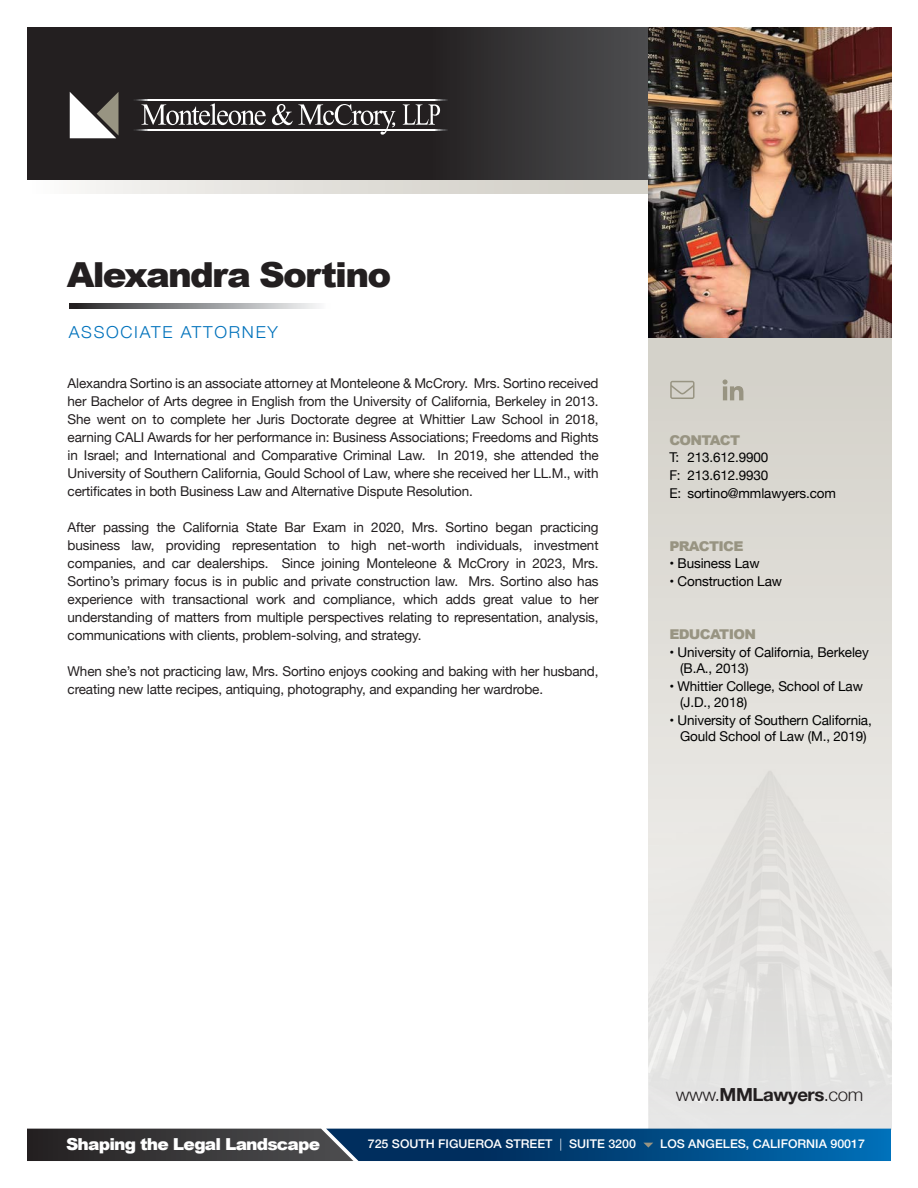
<style>
.page{position:relative;width:918px;height:1188px;background:#fff}
.page>*{position:absolute;margin:0;border:0;box-sizing:border-box;transform-origin:0 0}
.t1{font:900 34.5px "Arial";letter-spacing:-.05em;color:#231f20;scale:1.04 1}
.t2{font:700 18px "Helvetica Neue";letter-spacing:-.025em;color:#231f20;scale:1.04 1}
.t3{font:900 16.5px "Arial";letter-spacing:-.05em;color:#fff;scale:1.04 1}
.t4{font:300 16.5px "Helvetica Neue";letter-spacing:.1em;color:#0072bc;scale:1.04 1}
.t5{font:13.5px/18px "Helvetica Neue";letter-spacing:-.01em;color:#231f20;text-align:justify}
.t6{font:13.5px/16.2px "Helvetica Neue";letter-spacing:-.01em;color:#010101}
.t7{font:900 13.5px "Arial";letter-spacing:-.05em;color:#989482;scale:1.04 1}
.t8{font:500 12px "Helvetica Neue";color:#fff;scale:1.04 1}
.s1{font-weight:300}
</style>
<div class="page">
<div style="left:648px;top:27px;width:243px;height:1134px;background:#dcdad3"></div>
<img style="left:648px;top:747px;width:243px;height:382px">
<svg style="left:27px;top:27px;width:621px;height:154px;background:#2e2b2c"></svg>
<svg style="left:79px;top:181px;width:569px;height:12px;background:#e0ded9"></svg>
<svg style="left:70px;top:92px;width:49px;height:46px"></svg>
<svg style="left:142px;top:103px;width:124px;height:22px"></svg>
<svg style="left:272px;top:104px;width:123px;height:31px;background:#545151"></svg>
<svg style="left:403px;top:104px;width:37px;height:21px"></svg>
<svg style="left:131px;top:99px;width:317px;height:1px"></svg>
<svg style="left:131px;top:129px;width:317px;height:1px"></svg>
<img style="left:648px;top:27px;width:243px;height:311px">
<svg style="left:670px;top:381px;width:25px;height:18px"></svg>
<svg style="left:723px;top:379px;width:20px;height:21px"></svg>
<svg style="left:69px;top:303px;width:250px;height:5px"></svg>
<svg style="left:27px;top:1129px;width:864px;height:32px;background:#154165"></svg>
<h1 class="t1" style="left:67px;top:250px;width:314px">Alexandra Sortino</h1>
<p class="t4" style="left:69px;top:318px;width:203px">ASSOCIATE ATTORNEY</p>
<p class="t5" style="left:68px;top:375px;width:533px">Alexandra Sortino is an associate attorney at Monteleone &amp; McCrory. Mrs. Sortino received her Bachelor of Arts degree in English from the University of California, Berkeley in 2013.<br>She went on to complete her Juris Doctorate degree at Whittier Law School in 2018, earning CALI Awards for her performance in: Business Associations; Freedoms and Rights in Israel; and International and Comparative Criminal Law. In 2019, she attended the University of Southern California, Gould School of Law, where she received her LL.M., with certificates in both Business Law and Alternative Dispute Resolution.</p>
<p class="t5" style="left:68px;top:519px;width:533px">After passing the California State Bar Exam in 2020, Mrs. Sortino began practicing business law, providing representation to high net-worth individuals, investment companies, and car dealerships. Since joining Monteleone &amp; McCrory in 2023, Mrs.<br>Sortino’s primary focus is in public and private construction law. Mrs. Sortino also has experience with transactional work and compliance, which adds great value to her understanding of matters from multiple perspectives relating to representation, analysis, communications with clients, problem-solving, and strategy.</p>
<p class="t5" style="left:68px;top:663px;width:532px">When she’s not practicing law, Mrs. Sortino enjoys cooking and baking with her husband, creating new latte recipes, antiquing, photography, and expanding her wardrobe.</p>
<p class="t7" style="left:669px;top:430px;width:70px">CONTACT</p>
<p class="t6" style="left:669px;top:449px;width:168px;line-height:17.7px">T: 213.612.9900<br>F: 213.612.9930<br>E: sortino@mmlawyers.com</p>
<p class="t7" style="left:669px;top:536px;width:73px">PRACTICE</p>
<p class="t6" style="left:669px;top:556px;width:92px">• Business Law</p>
<p class="t6" style="left:669px;top:574px;width:114px">• Construction Law</p>
<p class="t7" style="left:669px;top:625px;width:85px">EDUCATION</p>
<p class="t6" style="left:680px;top:645px;width:190px;text-indent:-11px">• University of California, Berkeley (B.A., 2013)</p>
<p class="t6" style="left:680px;top:679px;width:184px;text-indent:-11px">• Whittier College, School of Law (J.D., 2018)</p>
<p class="t6" style="left:669px;top:713px;width:204px;text-align:center">• University of Southern California,<br>Gould School of Law (M., 2019)</p>
<h2 class="t2" style="left:676px;top:1081px;width:182px"><span class="s1">www.</span>MMLawyers<span class="s1">.com</span></h2>
<p class="t3" style="left:66px;top:1132px;width:246px">Shaping the Legal Landscape</p>
<p class="t8" style="left:368px;top:1135px;width:259px">725 SOUTH FIGUEROA STREET <span class="s1">|</span> SUITE 3200</p>
<p class="t8" style="left:660px;top:1135px;width:198px">LOS ANGELES, CALIFORNIA 90017</p>
</div>
